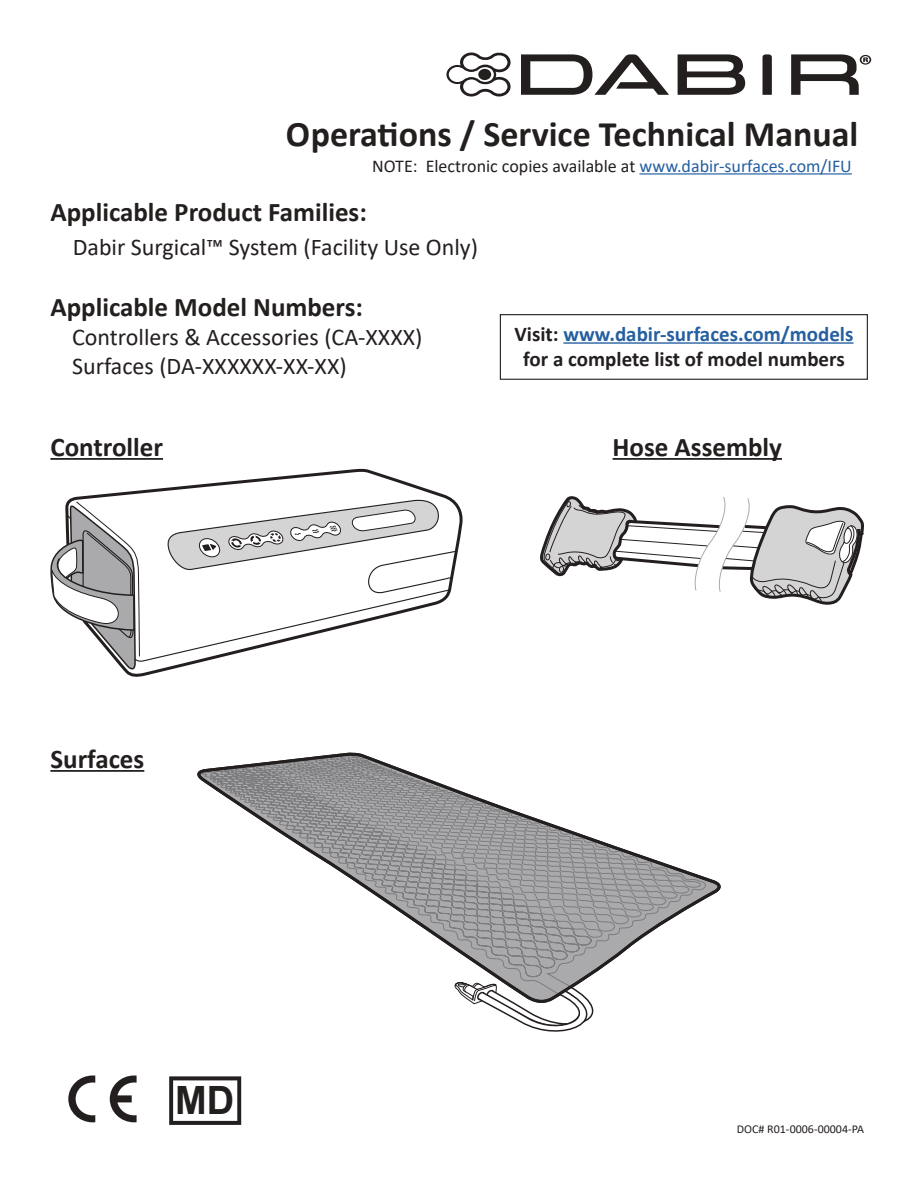
<style>
.page{position:relative;width:918px;height:1188px;background:#fff}
.page>*{position:absolute;margin:0;border:0;box-sizing:border-box;transform-origin:0 0}
.t1{font:700 39px "Arial";color:#241f1f}
.t2{font:700 36px "Calibri";color:#241f1f}
.t3{font:700 27px "Calibri";color:#241f1f}
.t4{font:24px/28.8px "Calibri";color:#241f1f}
.t5{font:700 21px/25.2px "Calibri";color:#241f1f;text-align:center}
.t6{font:18px "Calibri";color:#241f1f}
.t7{font:12px "Calibri";color:#241f1f}
.s1{color:#255fa0}
</style>
<div class="page">
<hr style="left:563px;top:342px;width:291px;height:2px;background:#255fa0">
<div style="left:500px;top:314px;width:368px;height:66px;border:1px solid #241f1f"></div>
<svg style="left:67px;top:468px;width:396px;height:209px"></svg>
<svg style="left:140px;top:513px;width:317px;height:150px"></svg>
<svg style="left:165px;top:499px;width:276px;height:72px"></svg>
<svg style="left:51px;top:502px;width:89px;height:169px"></svg>
<svg style="left:110px;top:1076px;width:27px;height:46px"></svg>
<svg style="left:68px;top:1076px;width:27px;height:46px"></svg>
<svg style="left:490px;top:1006px;width:104px;height:26px"></svg>
<svg style="left:197px;top:752px;width:524px;height:254px"></svg>
<hr style="left:639px;top:173px;width:213px;height:2px;background:#255fa0">
<svg style="left:169px;top:1076px;width:72px;height:49px"></svg>
<svg style="left:540px;top:496px;width:324px;height:109px"></svg>
<hr style="left:50px;top:458px;width:113px;height:2px;background:#241f1f">
<hr style="left:613px;top:458px;width:169px;height:2px;background:#241f1f">
<hr style="left:50px;top:770px;width:94px;height:2px;background:#241f1f">
<svg style="left:446px;top:52px;width:65px;height:45px"></svg>
<div style="left:478px;top:69px;width:13px;height:11px;background:#241f1f;border-radius:50%"></div>
<svg style="left:763px;top:54px;width:9px;height:41px"></svg>
<svg style="left:521px;top:54px;width:148px;height:41px"></svg>
<svg style="left:678px;top:54px;width:67px;height:41px"></svg>
<svg style="left:791px;top:54px;width:80px;height:41px"></svg>
<h2 class="t2" style="left:286px;top:109px;width:574px">Operations / Service Technical Manual</h2>
<p class="t6" style="left:372px;top:153px;width:481px">NOTE: Electronic copies available at <span class="s1">www.dabir-surfaces.com/IFU</span></p>
<p class="t3" style="left:50px;top:192px;width:318px">Applicable Product Families:</p>
<p class="t4" style="left:73px;top:232px;width:407px">Dabir Surgical™ System (Facility Use Only)</p>
<p class="t3" style="left:50px;top:288px;width:314px">Applicable Model Numbers:</p>
<p class="t4" style="left:72px;top:322px;width:352px">Controllers &amp; Accessories (CA-XXXX)<br>Surfaces (DA-XXXXXX-XX-XX)</p>
<p class="t5" style="left:515px;top:321px;width:341px">Visit: <span class="s1">www.dabir-surfaces.com/models </span>for a complete list of model numbers</p>
<p class="t3" style="left:50px;top:428px;width:114px">Controller</p>
<p class="t3" style="left:613px;top:428px;width:171px">Hose Assembly</p>
<p class="t3" style="left:50px;top:740px;width:95px">Surfaces</p>
<h1 class="t1" style="left:175px;top:1073px;width:61px">MD</h1>
<p class="t7" style="left:737px;top:1121px;width:129px">DOC# R01-0006-00004-PA</p>
</div>
